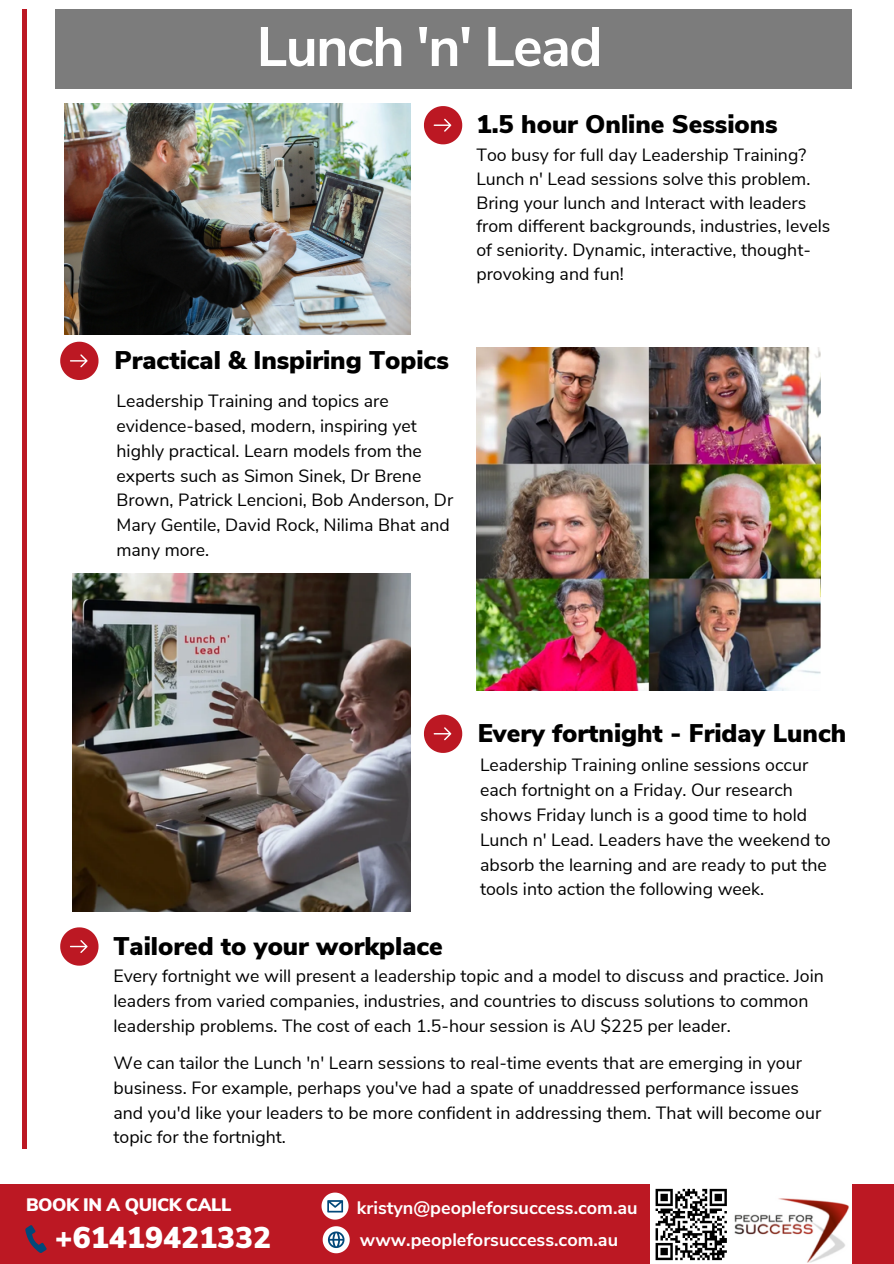
<style>
.page{position:relative;width:894px;height:1264px;background:#fff}
.page>*{position:absolute;margin:0;border:0;box-sizing:border-box;transform-origin:0 0}
.t1{font:700 55.2px "Nunito Sans";letter-spacing:-.03em;color:#fff}
.t2{font:900 30px "Nunito Sans";color:#fff}
.t3{font:900 25.5px "Nunito Sans";color:#000}
.t4{font:700 18px "Nunito Sans";color:#fff}
.t5{font:900 18px "Nunito Sans";letter-spacing:-.02em;color:#fff}
.t6{font:17.7px/24.8px "Nunito Sans";color:#000}
</style>
<div class="page">
<svg style="left:424px;top:106px;width:38px;height:38px"></svg>
<svg style="left:60px;top:927px;width:38px;height:38px"></svg>
<svg style="left:424px;top:714px;width:38px;height:39px"></svg>
<div style="left:0;top:1183px;width:893px;height:80px;background:#bc1823"></div>
<svg style="left:322px;top:1226px;width:27px;height:27px"></svg>
<div style="left:22px;top:9px;width:5px;height:1139px;background:#bc1823"></div>
<img style="left:731px;top:1183px;width:121px;height:80px">
<svg style="left:25px;top:1225px;width:22px;height:27px"></svg>
<div style="left:650px;top:1183px;width:81px;height:80px;background:#fff"></div>
<svg style="left:655px;top:1188px;width:72px;height:73px"></svg>
<svg style="left:321px;top:1192px;width:27px;height:27px"></svg>
<div style="left:55px;top:9px;width:796px;height:79px;background:#7c7c7c"></div>
<svg style="left:60px;top:342px;width:38px;height:38px"></svg>
<img style="left:65px;top:104px;width:346px;height:231px">
<img style="left:476px;top:347px;width:343px;height:343px">
<img style="left:72px;top:573px;width:338px;height:338px">
<h1 class="t1" style="left:256px;top:10px;width:347px">Lunch 'n' Lead</h1>
<h3 class="t3" style="left:476px;top:107px;width:303px">1.5 hour Online Sessions</h3>
<p class="t6" style="left:476px;top:144px;width:355px;line-height:23.7px">Too busy for full day Leadership Training?<br>Lunch n' Lead sessions solve this problem.<br>Bring your lunch and Interact with leaders from different backgrounds, industries, levels of seniority. Dynamic, interactive, thought&shy;provoking and fun!</p>
<h3 class="t3" style="left:114px;top:343px;width:336px">Practical &amp; Inspiring Topics</h3>
<p class="t6" style="left:116px;top:389px;width:338px">Leadership Training and topics are evidence-based, modern, inspiring yet highly practical. Learn models from the experts such as Simon Sinek, Dr Brene Brown, Patrick Lencioni, Bob Anderson, Dr Mary Gentile, David Rock, Nilima Bhat and many more.</p>
<h3 class="t3" style="left:477px;top:716px;width:370px">Every fortnight - Friday Lunch</h3>
<p class="t6" style="left:480px;top:753px;width:352px">Leadership Training online sessions occur each fortnight on a Friday. Our research shows Friday lunch is a good time to hold Lunch n' Lead. Leaders have the weekend to absorb the learning and are ready to put the tools into action the following week.</p>
<h3 class="t3" style="left:113px;top:928px;width:331px">Tailored to your workplace</h3>
<p class="t6" style="left:113px;top:964px;width:711px">Every fortnight we will present a leadership topic and a model to discuss and practice. Join leaders from varied companies, industries, and countries to discuss solutions to common leadership problems. The cost of each 1.5-hour session is AU $225 per leader.</p>
<p class="t6" style="left:113px;top:1050px;width:709px">We can tailor the Lunch 'n' Learn sessions to real-time events that are emerging in your business. For example, perhaps you've had a spate of unaddressed performance issues and you'd like your leaders to be more confident in addressing them. That will become our topic for the fortnight.</p>
<p class="t5" style="left:26px;top:1193px;width:207px">BOOK IN A QUICK CALL</p>
<p class="t4" style="left:357px;top:1195px;width:282px">kristyn@peopleforsuccess.com.au</p>
<h2 class="t2" style="left:55px;top:1217px;width:218px">+61419421332</h2>
<p class="t4" style="left:360px;top:1227px;width:259px">www.peopleforsuccess.com.au</p>
</div>
